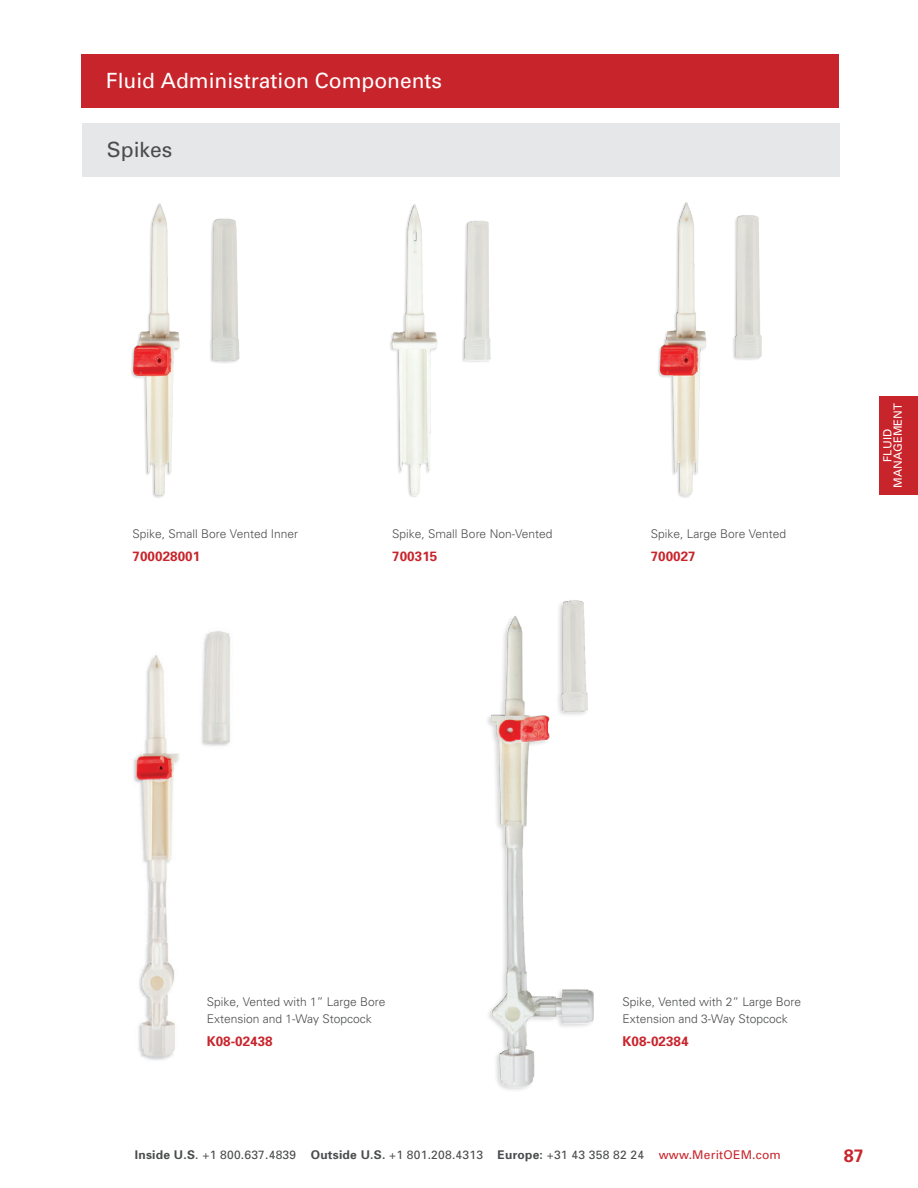
<style>
.page{position:relative;width:918px;height:1188px;background:#fff}
.page>*{position:absolute;margin:0;border:0;box-sizing:border-box;transform-origin:0 0}
.t1{font:21px "Univers";color:#fff}
.t2{font:21px "Univers";color:#4b4c4d}
.t3{font:700 18px "Univers";color:#c8242b}
.t4{font:700 13.5px "Univers";color:#c8242b}
.t5{font:300 12px/16.5px "Univers";color:#4b4c4d}
.t6{font:12px "Univers";letter-spacing:.02em;color:#4b4c4d}
.t7{font:11.25px/10.5px "Univers";color:#fff;text-align:center}
.s1{font-weight:700}
.s2{color:#c8242b}
</style>
<div class="page">
<div style="left:879px;top:396px;width:39px;height:99px;background:#c8242b"></div>
<div style="left:81px;top:54px;width:758px;height:54px;background:#c8242b"></div>
<div style="left:82px;top:123px;width:758px;height:54px;background:#e6e7e9"></div>
<img style="left:390px;top:204px;width:101px;height:293px">
<img style="left:131px;top:203px;width:109px;height:295px">
<img style="left:658px;top:202px;width:104px;height:296px">
<img style="left:133px;top:631px;width:97px;height:429px">
<img style="left:487px;top:600px;width:107px;height:490px">
<p class="t1" style="left:106px;top:68px;width:337px">Fluid Administration Components</p>
<p class="t2" style="left:107px;top:137px;width:67px">Spikes</p>
<p class="t5" style="left:133px;top:525px;width:167px">Spike, Small Bore Vented Inner</p>
<p class="t4" style="left:133px;top:548px;width:69px">700028001</p>
<p class="t5" style="left:392px;top:525px;width:162px">Spike, Small Bore Non-Vented</p>
<p class="t4" style="left:392px;top:548px;width:47px">700315</p>
<p class="t5" style="left:651px;top:525px;width:137px">Spike, Large Bore Vented</p>
<p class="t4" style="left:651px;top:548px;width:47px">700027</p>
<p class="t7" style="left:882px;top:488px;width:86px;rotate:-90deg">FLUID<br>MANAGEMENT</p>
<p class="t5" style="left:207px;top:993px;width:180px">Spike, Vented with 1” Large Bore<br>Extension and 1-Way Stopcock</p>
<p class="t4" style="left:207px;top:1033px;width:68px">K08-02438</p>
<p class="t5" style="left:623px;top:993px;width:180px">Spike, Vented with 2” Large Bore<br>Extension and 3-Way Stopcock</p>
<p class="t4" style="left:623px;top:1033px;width:68px">K08-02384</p>
<p class="t6" style="left:135px;top:1147px;width:648px"><span class="s1">Inside U.S</span>. +1 800.637.4839 <span class="s1">Outside U.S.</span> +1 801.208.4313 <span class="s1">Europe:</span> +31 43 358 82 24 <span class="s2">www.MeritOEM.com</span></p>
<h2 class="t3" style="left:844px;top:1144px;width:22px">87</h2>
</div>
